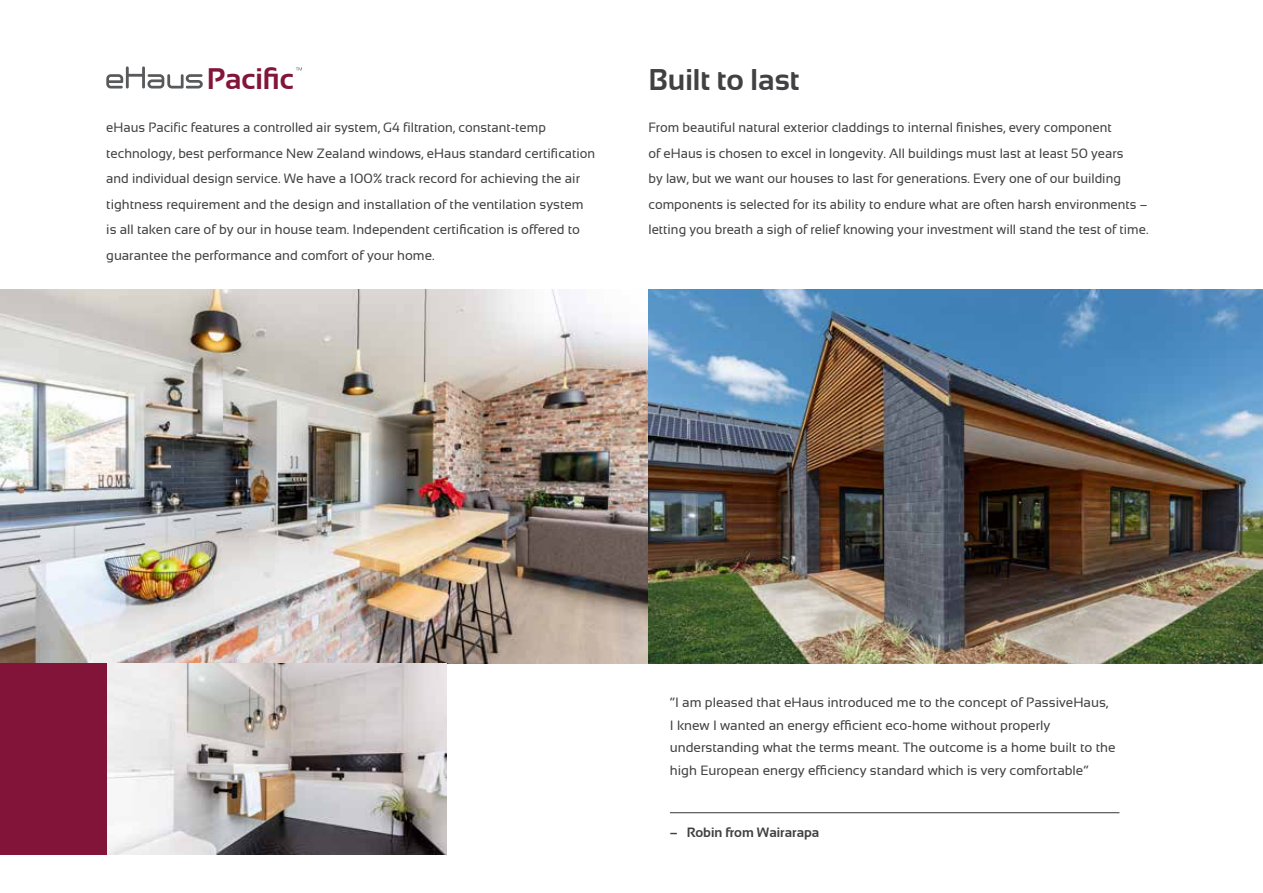
<style>
.page{position:relative;width:1263px;height:893px;background:#fff}
.page>*{position:absolute;margin:0;border:0;box-sizing:border-box;transform-origin:0 0}
.t1{font:700 30px "Sansation";color:#414042}
.t2{font:700 29.7px "Sansation";color:#82153a}
.t3{font:13.5px/25.5px "Sansation";color:#414042}
.t4{font:700 13.5px "Sansation";color:#414042}
</style>
<div class="page">
<img style="left:0;top:289px;width:1263px;height:374px">
<img style="left:106px;top:663px;width:340px;height:192px">
<hr style="left:670px;top:812px;width:449px;height:1px;background:#414042">
<div style="left:0;top:663px;width:106px;height:192px;background:#821439"></div>
<svg style="left:106px;top:66px;width:97px;height:23px"></svg>
<svg style="left:296px;top:67px;width:6px;height:4px"></svg>
<h2 class="t2" style="left:207px;top:62px;width:88px">Pacific</h2>
<p class="t3" style="left:106px;top:115px;width:490px">eHaus Pacific features a controlled air system, G4 filtration, constant-temp technology, best performance New Zealand windows, eHaus standard certification and individual design service. We have a 100% track record for achieving the air tightness requirement and the design and installation of the ventilation system is all taken care of by our in house team. Independent certification is offered to guarantee the performance and comfort of your home.</p>
<h1 class="t1" style="left:648px;top:63px;width:152px">Built to last</h1>
<p class="t3" style="left:648px;top:115px;width:501px">From beautiful natural exterior claddings to internal finishes, every component<br>of eHaus is chosen to excel in longevity. All buildings must last at least 50 years<br>by law, but we want our houses to last for generations. Every one of our building components is selected for its ability to endure what are often harsh environments – letting you breath a sigh of relief knowing your investment will stand the test of time.</p>
<p class="t3" style="left:670px;top:691px;width:447px;line-height:22.5px">“I am pleased that eHaus introduced me to the concept of PassiveHaus, I knew I wanted an energy efficient eco-home without properly understanding what the terms meant. The outcome is a home built to the high European energy efficiency standard which is very comfortable”</p>
<p class="t4" style="left:670px;top:824px;width:151px">– Robin from Wairarapa</p>
</div>
